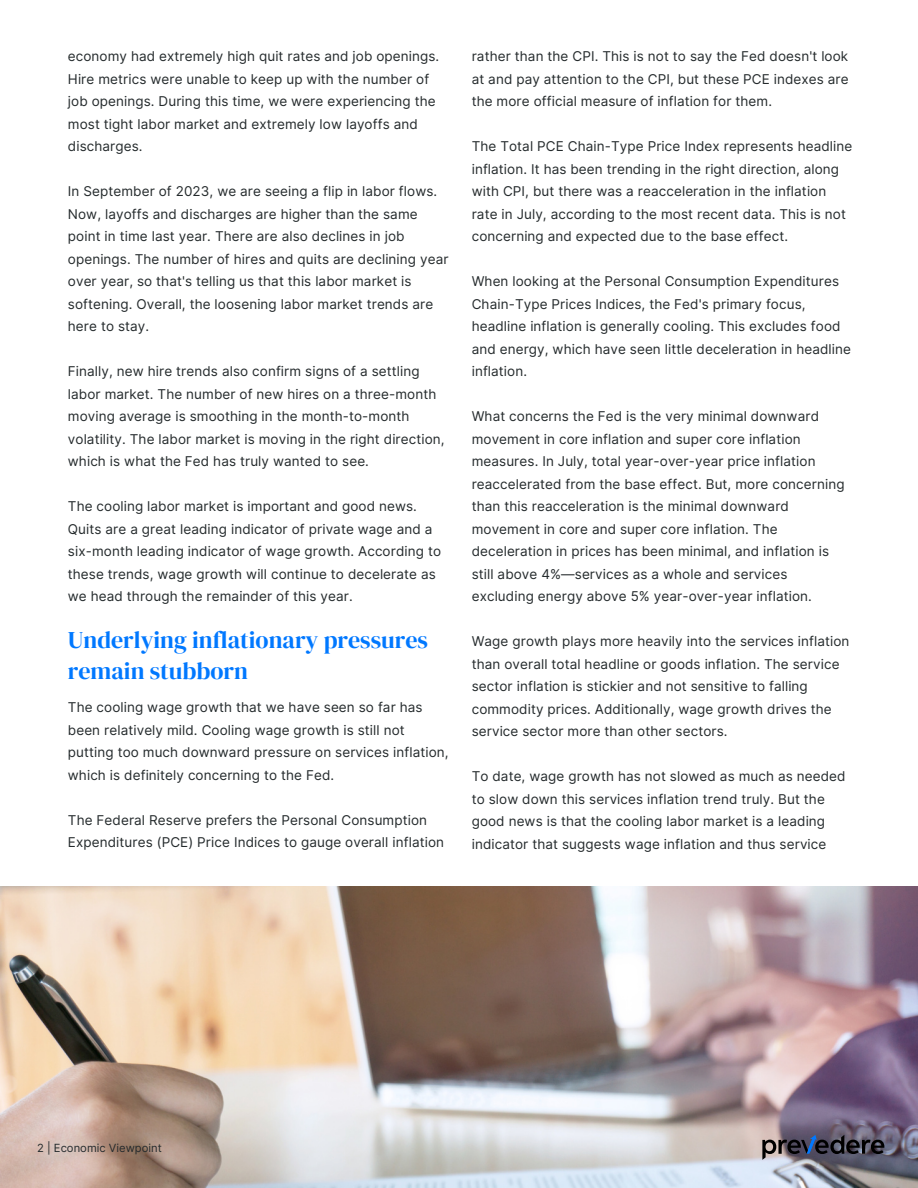
<style>
.page{position:relative;width:918px;height:1188px;background:#fff}
.page>*{position:absolute;margin:0;border:0;box-sizing:border-box;transform-origin:0 0}
.t1{font:24px "DM Serif Display";color:#0078ff}
.t2{font:13.5px/22.5px "Inter";letter-spacing:.01em;color:#242a2c}
.t3{font:11.25px "Inter";color:#242a2c}
</style>
<div class="page">
<img style="left:0;top:887px;width:918px;height:301px">
<svg style="left:762px;top:1135px;width:122px;height:25px;background:#4f4d5b"></svg>
<p class="t2" style="left:68px;top:45px;width:373px">economy had extremely high quit rates and job openings.<br>Hire metrics were unable to keep up with the number of job openings. During this time, we were experiencing the most tight labor market and extremely low layoffs and discharges.</p>
<p class="t2" style="left:68px;top:180px;width:382px">In September of 2023, we are seeing a flip in labor flows.<br>Now, layoffs and discharges are higher than the same point in time last year. There are also declines in job openings. The number of hires and quits are declining year over year, so that's telling us that this labor market is softening. Overall, the loosening labor market trends are here to stay.</p>
<p class="t2" style="left:68px;top:360px;width:378px">Finally, new hire trends also confirm signs of a settling labor market. The number of new hires on a three-month moving average is smoothing in the month-to-month volatility. The labor market is moving in the right direction, which is what the Fed has truly wanted to see.</p>
<p class="t2" style="left:68px;top:495px;width:375px">The cooling labor market is important and good news.<br>Quits are a great leading indicator of private wage and a six-month leading indicator of wage growth. According to these trends, wage growth will continue to decelerate as we head through the remainder of this year.</p>
<p class="t1" style="left:68px;top:623px;width:362px">Underlying inflationary pressures</p>
<p class="t1" style="left:68px;top:654px;width:182px">remain stubborn</p>
<p class="t2" style="left:68px;top:696px;width:382px">The cooling wage growth that we have seen so far has been relatively mild. Cooling wage growth is still not putting too much downward pressure on services inflation, which is definitely concerning to the Fed.</p>
<p class="t2" style="left:68px;top:809px;width:378px">The Federal Reserve prefers the Personal Consumption<br>Expenditures (PCE) Price Indices to gauge overall inflation</p>
<p class="t2" style="left:472px;top:45px;width:379px;text-align:justify">rather than the CPI. This is not to say the Fed doesn't look at and pay attention to the CPI, but these PCE indexes are the more official measure of inflation for them.</p>
<p class="t2" style="left:472px;top:135px;width:382px">The Total PCE Chain-Type Price Index represents headline inflation. It has been trending in the right direction, along with CPI, but there was a reacceleration in the inflation rate in July, according to the most recent data. This is not concerning and expected due to the base effect.</p>
<p class="t2" style="left:472px;top:270px;width:381px">When looking at the Personal Consumption Expenditures Chain-Type Prices Indices, the Fed's primary focus, headline inflation is generally cooling. This excludes food and energy, which have seen little deceleration in headline inflation.</p>
<p class="t2" style="left:472px;top:405px;width:374px">What concerns the Fed is the very minimal downward movement in core inflation and super core inflation measures. In July, total year-over-year price inflation reaccelerated from the base effect. But, more concerning than this reacceleration is the minimal downward movement in core and super core inflation. The deceleration in prices has been minimal, and inflation is still above 4%—services as a whole and services excluding energy above 5% year-over-year inflation.</p>
<p class="t2" style="left:472px;top:630px;width:379px">Wage growth plays more heavily into the services inflation than overall total headline or goods inflation. The service sector inflation is stickier and not sensitive to falling commodity prices. Additionally, wage growth drives the service sector more than other sectors.</p>
<p class="t2" style="left:472px;top:765px;width:375px">To date, wage growth has not slowed as much as needed to slow down this services inflation trend truly. But the good news is that the cooling labor market is a leading indicator that suggests wage inflation and thus service</p>
<p class="t3" style="left:37px;top:1141px;width:126px">2 | Economic Viewpoint</p>
</div>
